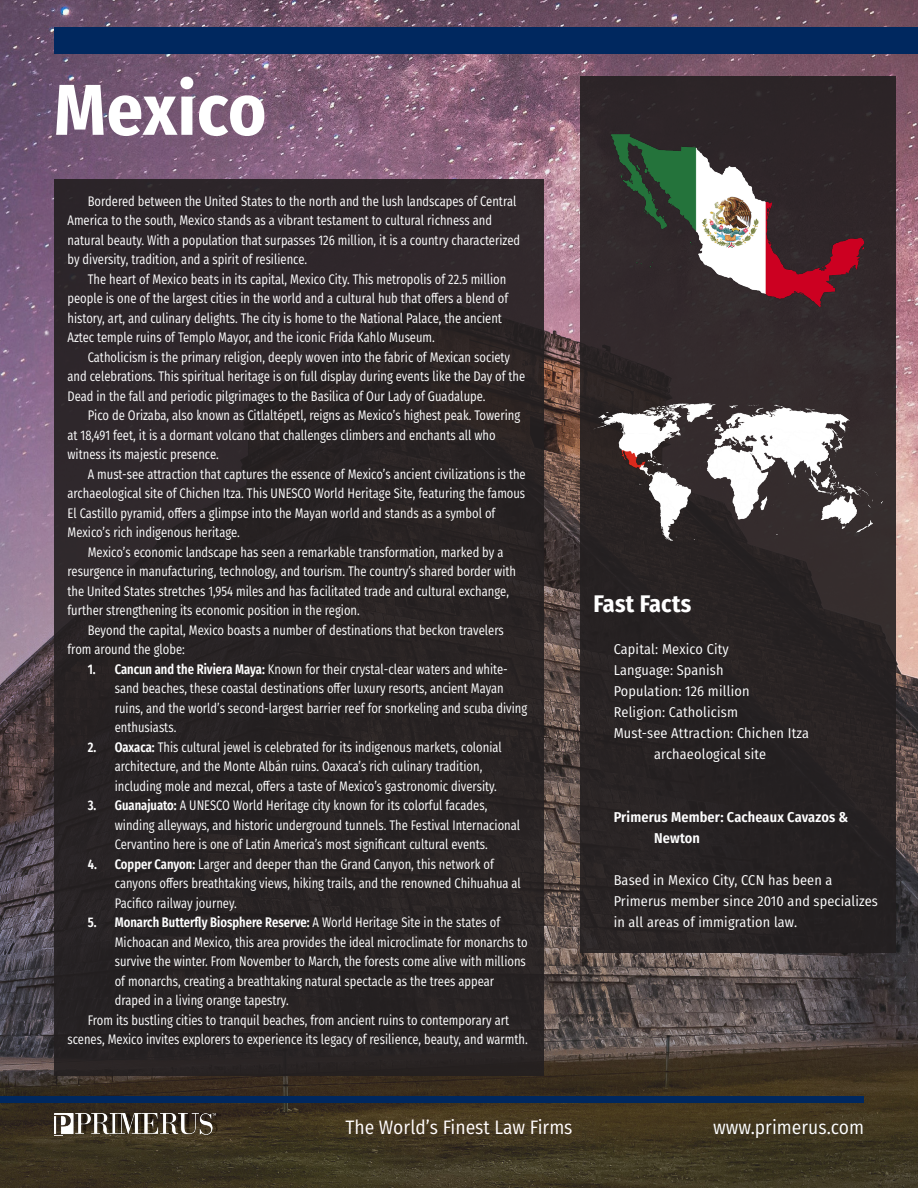
<style>
.page{position:relative;width:918px;height:1188px;background:#fff}
.page>*{position:absolute;margin:0;border:0;box-sizing:border-box;transform-origin:0 0}
.t1{font:700 72px "Fira Sans Condensed";letter-spacing:.01em;color:#fff}
.Title_Pg_2{font:700 24px "Fira Sans Condensed";letter-spacing:.01em;color:#fff}
.t2{font:19.5px "Fira Sans Condensed";color:#fff}
.Body{font:14.25px/21px "Fira Sans Condensed";letter-spacing:.01em;color:#fff;text-align:center}
.Body-2{font:600 14.25px/21px "Fira Sans Condensed";letter-spacing:.01em;color:#fff}
.Body-3{font:13.8px/19.5px "Fira Sans Condensed";color:#fff;scale:.9 1}
.s1{font-weight:600}
</style>
<div class="page">
<img style="left:0;top:0;width:918px;height:1188px">
<div style="left:580px;top:76px;width:316px;height:877px;background:#231f20"></div>
<div style="left:54px;top:179px;width:489px;height:897px;background:#2a2425"></div>
<img style="left:612px;top:134px;width:252px;height:173px">
<div style="left:54px;top:27px;width:864px;height:27px;background:#00285f"></div>
<div style="left:0;top:1096px;width:864px;height:7px;background:#00285f"></div>
<img style="left:54px;top:1114px;width:166px;height:21px">
<img style="left:593px;top:403px;width:289px;height:137px">
<p class="t1" style="left:54px;top:50px;width:214px">Mexico</p>
<p class="Body-3" style="left:68px;top:191px;width:504px;text-indent:20px">Bordered between the United States to the north and the lush landscapes of Central America to the south, Mexico stands as a vibrant testament to cultural richness and natural beauty. With a population that surpasses 126 million, it is a country characterized by diversity, tradition, and a spirit of resilience.</p>
<p class="Body-3" style="left:68px;top:269px;width:491px;text-indent:20px">The heart of Mexico beats in its capital, Mexico City. This metropolis of 22.5 million people is one of the largest cities in the world and a cultural hub that offers a blend of history, art, and culinary delights. The city is home to the National Palace, the ancient Aztec temple ruins of Templo Mayor, and the iconic Frida Kahlo Museum.</p>
<p class="Body-3" style="left:68px;top:347px;width:510px;text-indent:20px">Catholicism is the primary religion, deeply woven into the fabric of Mexican society and celebrations. This spiritual heritage is on full display during events like the Day of the<br>Dead in the fall and periodic pilgrimages to the Basilica of Our Lady of Guadalupe.</p>
<p class="Body-3" style="left:68px;top:405px;width:505px;text-indent:20px">Pico de Orizaba, also known as Citlaltépetl, reigns as Mexico’s highest peak. Towering at 18,491 feet, it is a dormant volcano that challenges climbers and enchants all who witness its majestic presence.</p>
<p class="Body-3" style="left:68px;top:464px;width:511px;text-indent:20px">A must-see attraction that captures the essence of Mexico’s ancient civilizations is the archaeological site of Chichen Itza. This UNESCO World Heritage Site, featuring the famous El Castillo pyramid, offers a glimpse into the Mayan world and stands as a symbol of Mexico’s rich indigenous heritage.</p>
<p class="Body-3" style="left:68px;top:542px;width:500px;text-indent:20px">Mexico’s economic landscape has seen a remarkable transformation, marked by a resurgence in manufacturing, technology, and tourism. The country’s shared border with the United States stretches 1,954 miles and has facilitated trade and cultural exchange, further strengthening its economic position in the region.</p>
<p class="Body-3" style="left:68px;top:620px;width:486px;text-indent:20px">Beyond the capital, Mexico boasts a number of destinations that beckon travelers from around the globe:</p>
<p class="Body-3" style="left:115px;top:659px;width:460px;text-indent:-27px"><span class="s1">1. Cancun and the Riviera Maya:</span> Known for their crystal-clear waters and white&shy;sand beaches, these coastal destinations offer luxury resorts, ancient Mayan ruins, and the world’s second-largest barrier reef for snorkeling and scuba diving enthusiasts.</p>
<p class="Body-3" style="left:115px;top:737px;width:432px;text-indent:-27px"><span class="s1">2. Oaxaca:</span> This cultural jewel is celebrated for its indigenous markets, colonial architecture, and the Monte Albán ruins. Oaxaca’s rich culinary tradition, including mole and mezcal, offers a taste of Mexico’s gastronomic diversity.</p>
<p class="Body-3" style="left:115px;top:795px;width:452px;text-indent:-27px"><span class="s1">3. Guanajuato:</span> A UNESCO World Heritage city known for its colorful facades, winding alleyways, and historic underground tunnels. The Festival Internacional<br>Cervantino here is one of Latin America’s most significant cultural events.</p>
<p class="Body-3" style="left:115px;top:854px;width:453px;text-indent:-27px"><span class="s1">4. Copper Canyon:</span> Larger and deeper than the Grand Canyon, this network of canyons offers breathtaking views, hiking trails, and the renowned Chihuahua al<br>Pacifico railway journey.</p>
<p class="Body-3" style="left:115px;top:912px;width:460px;text-indent:-27px"><span class="s1">5. Monarch Butterfly Biosphere Reserve:</span> A World Heritage Site in the states of Michoacan and Mexico, this area provides the ideal microclimate for monarchs to survive the winter. From November to March, the forests come alive with millions of monarchs, creating a breathtaking natural spectacle as the trees appear draped in a living orange tapestry.</p>
<p class="Body-3" style="left:68px;top:1010px;width:513px;text-align:center">From its bustling cities to tranquil beaches, from ancient ruins to contemporary art scenes, Mexico invites explorers to experience its legacy of resilience, beauty, and warmth.</p>
<p class="Title_Pg_2" style="left:593px;top:583px;width:99px">Fast Facts</p>
<p class="Body" style="left:614px;top:638px;width:117px">Capital: Mexico City</p>
<p class="Body" style="left:614px;top:659px;width:111px">Language: Spanish</p>
<p class="Body" style="left:614px;top:680px;width:137px">Population: 126 million</p>
<p class="Body" style="left:614px;top:701px;width:126px">Religion: Catholicism</p>
<p class="Body" style="left:614px;top:722px;width:197px">Must-see Attraction: Chichen Itza archaeological site</p>
<p class="Body-2" style="left:654px;top:806px;width:196px;text-indent:-40px">Primerus Member: Cacheaux Cavazos &amp;<br>Newton</p>
<p class="Body" style="left:614px;top:869px;width:266px;text-align:left">Based in Mexico City, CCN has been a<br>Primerus member since 2010 and specializes in all areas of immigration law.</p>
<p class="t2" style="left:345px;top:1113px;width:229px">The World’s Finest Law Firms</p>
<p class="t2" style="left:713px;top:1113px;width:152px">www.primerus.com</p>
</div>
